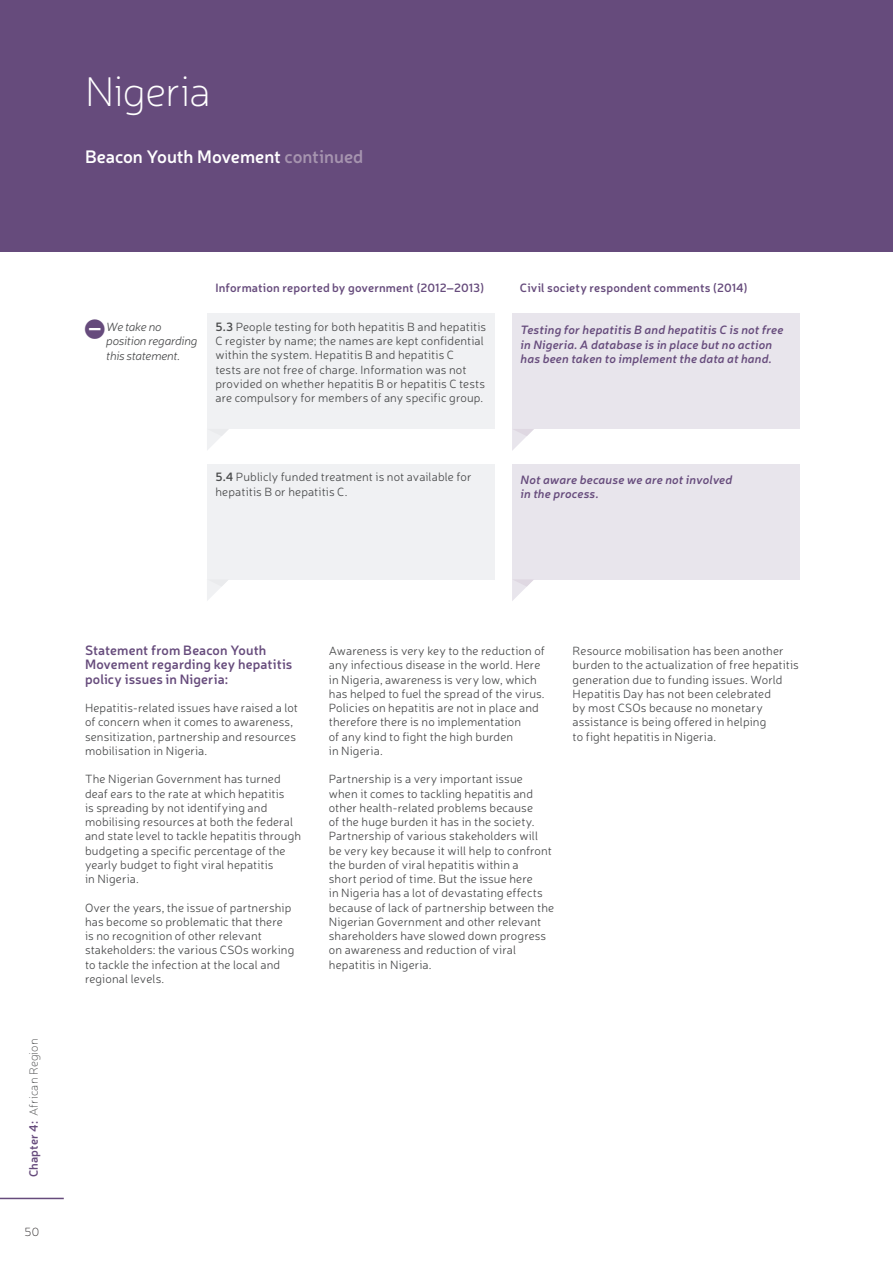
<style>
.page{position:relative;width:893px;height:1263px;background:#fff}
.page>*{position:absolute;margin:0;border:0;box-sizing:border-box;transform-origin:0 0}
.Header_-_Country__L{font:100 42px "Neris";letter-spacing:-.015em;color:#fff}
.Header_-_Report_NAME{font:600 18px "Neris";letter-spacing:-.005em;color:#fff}
.Subheader_-_1st{font:600 13.5px/14.2px "Neris";letter-spacing:.01em;color:#664b7c}
.Body_Copy{font:300 12px/14.2px "Neris";letter-spacing:.01em;color:#4b4c4d}
.Bubble_-_Government{font:300 12px/14.2px "Neris";letter-spacing:.01em;color:#4b4c4d}
.Bubble_-_Response{font:italic 600 12px/14.2px "Neris";letter-spacing:.015em;color:#664b7c}
.Body_Copy-2{font:600 12px "Neris";letter-spacing:.015em;color:#664b7c}
.t1{font:italic 300 12px/14.4px "Neris";letter-spacing:-.025em;color:#4b4c4d}
.t2{font:100 12px "Neris";letter-spacing:.015em;color:#4b4c4d}
.t3{font:100 12px "Neris";color:#231f20}
.s1{color:#a694af}
.s2{font-weight:600}
.s3{font-weight:600;color:#664b7c}
</style>
<div class="page">
<div style="left:0;top:0;width:893px;height:252px;background:#664b7c"></div>
<div style="left:207px;top:313px;width:288px;height:116px;background:#f0f1f3"></div>
<div style="left:512px;top:313px;width:287px;height:116px;background:#e8e5ec"></div>
<svg style="left:207px;top:429px;width:22px;height:21px"></svg>
<svg style="left:512px;top:429px;width:22px;height:22px"></svg>
<div style="left:207px;top:464px;width:288px;height:115px;background:#f0f1f3"></div>
<div style="left:512px;top:464px;width:287px;height:115px;background:#e8e5ec"></div>
<svg style="left:207px;top:579px;width:22px;height:22px"></svg>
<svg style="left:512px;top:579px;width:22px;height:22px"></svg>
<hr style="left:0;top:1198px;width:64px;height:1px;background:#664b7c">
<p class="Header_-_Country__L" style="left:85px;top:66px;width:127px">Nigeria</p>
<p class="Header_-_Report_NAME" style="left:85px;top:145px;width:280px">Beacon Youth Movement <span class="s1">continued</span></p>
<p class="t1" style="left:106px;top:319px;width:93px">We take no position regarding this statement.</p>
<p class="Body_Copy-2" style="left:215px;top:280px;width:270px">Information reported by government (2012–2013)</p>
<p class="Body_Copy-2" style="left:520px;top:280px;width:229px">Civil society respondent comments (2014)</p>
<p class="Bubble_-_Government" style="left:215px;top:319px;width:272px"><span class="s2">5.3</span> People testing for both hepatitis B and hepatitis C register by name; the names are kept confidential within the system. Hepatitis B and hepatitis C<br>tests are not free of charge. Information was not provided on whether hepatitis B or hepatitis C tests are compulsory for members of any specific group.</p>
<p class="Bubble_-_Response" style="left:521px;top:322px;width:264px">Testing for hepatitis B and hepatitis C is not free in Nigeria. A database is in place but no action has been taken to implement the data at hand.</p>
<p class="Bubble_-_Government" style="left:215px;top:470px;width:258px"><span class="s2">5.4</span> Publicly funded treatment is not available for hepatitis B or hepatitis C.</p>
<p class="Bubble_-_Response" style="left:521px;top:472px;width:213px">Not aware because we are not involved in the process.</p>
<p class="t2" style="left:26px;top:1177px;width:140px;rotate:-90deg"><span class="s3">Chapter 4:</span> African Region</p>
<p class="t3" style="left:25px;top:1224px;width:16px">50</p>
<p class="Subheader_-_1st" style="left:85px;top:642px;width:209px">Statement from Beacon Youth<br>Movement regarding key hepatitis policy issues in Nigeria:</p>
<p class="Body_Copy" style="left:85px;top:700px;width:214px">Hepatitis-related issues have raised a lot of concern when it comes to awareness, sensitization, partnership and resources mobilisation in Nigeria.</p>
<p class="Body_Copy" style="left:85px;top:772px;width:218px">The Nigerian Government has turned deaf ears to the rate at which hepatitis<br>is spreading by not identifying and mobilising resources at both the federal and state level to tackle hepatitis through budgeting a specific percentage of the yearly budget to fight viral hepatitis<br>in Nigeria.</p>
<p class="Body_Copy" style="left:85px;top:900px;width:211px">Over the years, the issue of partnership has become so problematic that there<br>is no recognition of other relevant stakeholders: the various CSOs working to tackle the infection at the local and regional levels.</p>
<p class="Body_Copy" style="left:329px;top:643px;width:218px">Awareness is very key to the reduction of any infectious disease in the world. Here in Nigeria, awareness is very low, which has helped to fuel the spread of the virus.<br>Policies on hepatitis are not in place and therefore there is no implementation<br>of any kind to fight the high burden<br>in Nigeria.</p>
<p class="Body_Copy" style="left:329px;top:772px;width:227px">Partnership is a very important issue when it comes to tackling hepatitis and other health-related problems because<br>of the huge burden it has in the society.<br>Partnership of various stakeholders will<br>be very key because it will help to confront the burden of viral hepatitis within a<br>short period of time. But the issue here<br>in Nigeria has a lot of devastating effects because of lack of partnership between the Nigerian Government and other relevant shareholders have slowed down progress on awareness and reduction of viral hepatitis in Nigeria.</p>
<p class="Body_Copy" style="left:573px;top:643px;width:228px">Resource mobilisation has been another burden to the actualization of free hepatitis generation due to funding issues. World Hepatitis Day has not been celebrated<br>by most CSOs because no monetary assistance is being offered in helping<br>to fight hepatitis in Nigeria.</p>
</div>
